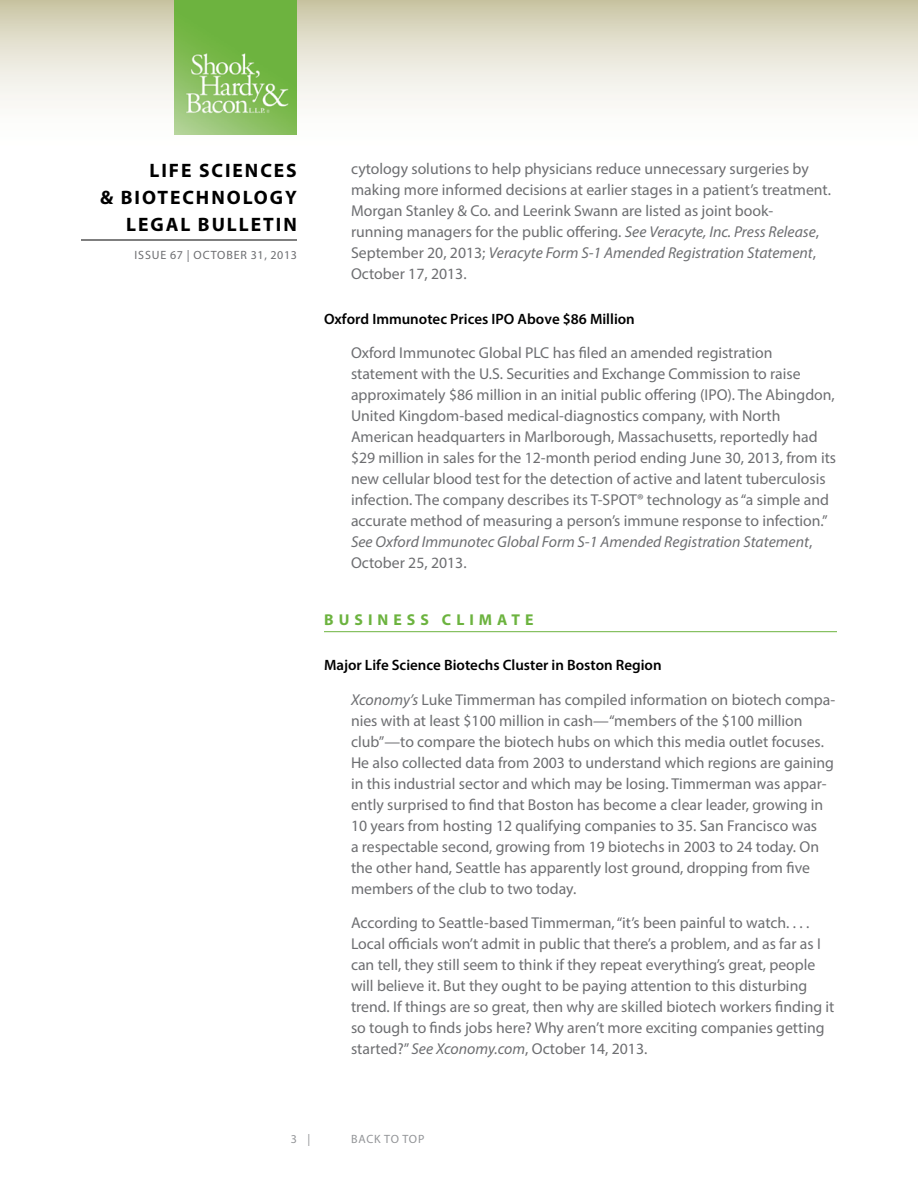
<style>
.page{position:relative;width:918px;height:1188px;background:#fff}
.page>*{position:absolute;margin:0;border:0;box-sizing:border-box;transform-origin:0 0}
.t1{font:700 19.5px "Myriad Pro";letter-spacing:.1em;color:#000}
.t2{font:15.75px/21px "Myriad Pro";color:#6d6e71}
.t3{font:700 15.75px "Myriad Pro";letter-spacing:.32em;color:#6cb33f}
.t4{font:600 15px "Myriad Pro";color:#000}
.t5{font:12px "Myriad Pro";letter-spacing:.07em;color:#6d6e71}
.t6{font:12px "Myriad Pro";color:#939598}
.s1{font-style:italic}
</style>
<div class="page">
<svg style="left:0;top:0;width:918px;height:135px"></svg>
<hr style="left:81px;top:240px;width:216px;height:1px;background:#000">
<img style="left:175px;top:0;width:122px;height:135px">
<hr style="left:324px;top:631px;width:513px;height:1px;background:#6cb33f">
<p class="t1" style="left:150px;top:157px;width:149px">LIFE SCIENCES</p>
<p class="t1" style="left:100px;top:184px;width:198px">&amp; BIOTECHNOLOGY</p>
<p class="t1" style="left:126px;top:211px;width:13px">LEG</p>
<p class="t1" style="left:166px;top:211px;width:73px">AL BULLE</p>
<p class="t1" style="left:263px;top:211px;width:23px">TIN</p>
<p class="t5" style="left:135px;top:248px;width:164px">Issue 67 | OCTOBER 31, 2013</p>
<p class="t2" style="left:351px;top:158px;width:482px">cytology solutions to help physicians reduce unnecessary surgeries by making more informed decisions at earlier stages in a patient’s treatment.<br>Morgan Stanley &amp; Co. and Leerink Swann are listed as joint book-<br>running managers for the public offering. <span class="s1">See Veracyte, Inc. Press Release</span>, September 20, 2013; <span class="s1">Veracyte Form S-1 Amended Registration Statement</span>, October 17, 2013.</p>
<p class="t4" style="left:324px;top:309px;width:312px">Oxford Immunotec Prices IPO Above $86 Million</p>
<p class="t2" style="left:351px;top:342px;width:487px">Oxford Immunotec Global PLC has filed an amended registration statement with the U.S. Securities and Exchange Commission to raise approximately $86 million in an initial public offering (IPO). The Abingdon, United Kingdom-based medical-diagnostics company, with North American headquarters in Marlborough, Massachusetts, reportedly had $29 million in sales for the 12-month period ending June 30, 2013, from its new cellular blood test for the detection of active and latent tuberculosis infection. The company describes its T-SPOT® technology as “a simple and accurate method of measuring a person’s immune response to infection.” <span class="s1">See Oxford Immunotec Global Form S-1 Amended Registration Statement</span>, October 25, 2013.</p>
<p class="t3" style="left:324px;top:610px;width:170px">BU SINESS CLIMAT</p>
<p class="t3" style="left:525px;top:610px;width:10px">E</p>
<p class="t4" style="left:324px;top:656px;width:339px">Major Life Science Biotechs Cluster in Boston Region</p>
<p class="t2" style="left:351px;top:689px;width:486px"><span class="s1">Xconomy’s</span> Luke Timmerman has compiled information on biotech compa&shy;nies with at least $100 million in cash—“members of the $100 million club”—to compare the biotech hubs on which this media outlet focuses.<br>He also collected data from 2003 to understand which regions are gaining in this industrial sector and which may be losing. Timmerman was appar&shy;ently surprised to find that Boston has become a clear leader, growing in 10 years from hosting 12 qualifying companies to 35. San Francisco was<br>a respectable second, growing from 19 biotechs in 2003 to 24 today. On the other hand, Seattle has apparently lost ground, dropping from five members of the club to two today.</p>
<p class="t2" style="left:351px;top:912px;width:485px">According to Seattle-based Timmerman, “it’s been painful to watch. . . .<br>Local officials won’t admit in public that there’s a problem, and as far as I can tell, they still seem to think if they repeat everything’s great, people will believe it. But they ought to be paying attention to this disturbing trend. If things are so great, then why are skilled biotech workers finding it so tough to finds jobs here? Why aren’t more exciting companies getting started?” <span class="s1">See Xconomy.com</span>, October 14, 2013.</p>
<p class="t6" style="left:291px;top:1132px;width:21px">3 |</p>
<p class="t6" style="left:351px;top:1132px;width:9px">bac</p>
<p class="t6" style="left:374px;top:1132px;width:37px">k to top</p>
</div>
